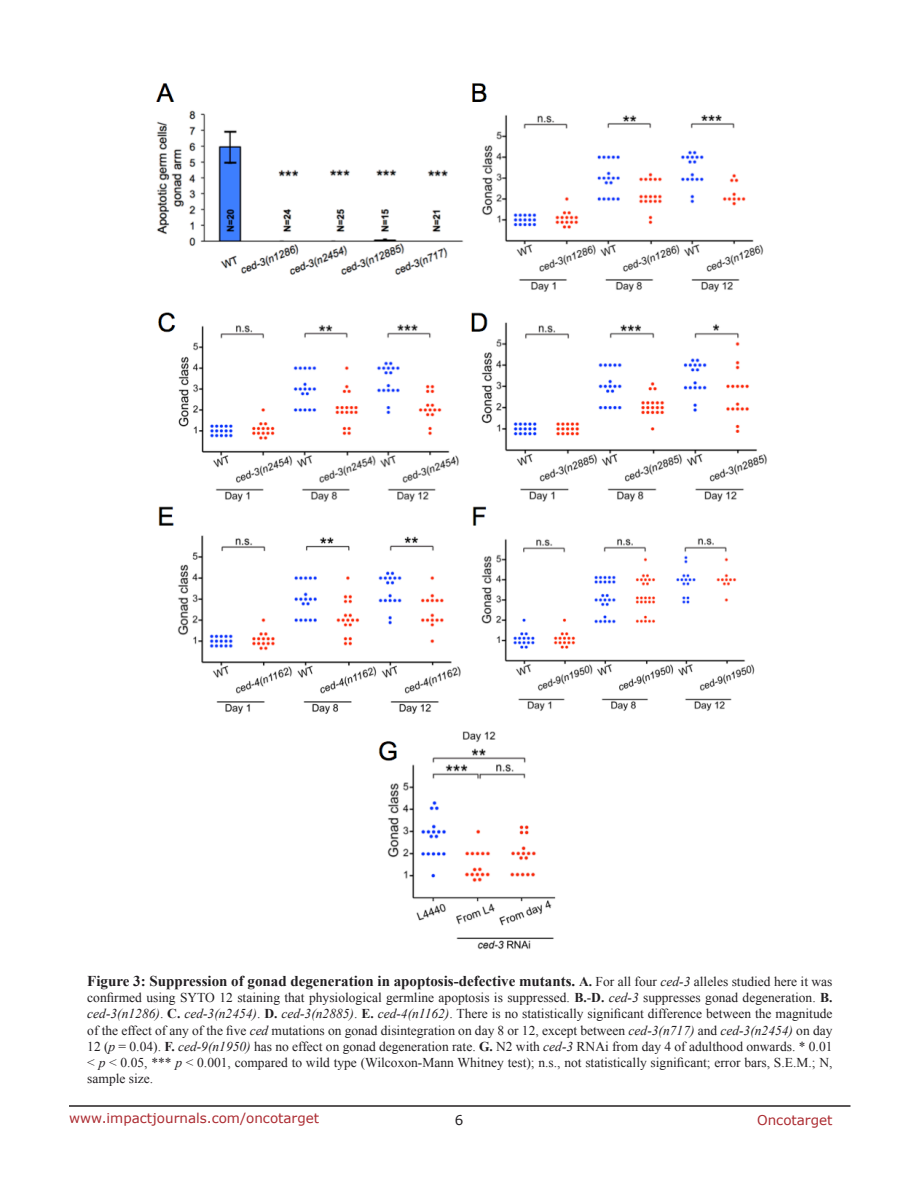
<style>
.page{position:relative;width:918px;height:1188px;background:#fff}
.page>*{position:absolute;margin:0;border:0;box-sizing:border-box;transform-origin:0 0}
.FigureText{font:700 15px "Times New Roman";color:#221f22}
.FigureText-2{font:13.5px/16.2px "Times New Roman";color:#221f22;text-align:justify}
.t1{font:13.5px "Verdana";color:#ac2b31}
.t2{font:13.5px "Verdana";color:#221f22}
.s1{font-size:13.5px}
.s2{font-weight:400;font-size:13.5px}
.s3{font-weight:400;font-style:italic;font-size:13.5px}
.s4{font-weight:700}
.s5{font-style:italic}
</style>
<div class="page">
<hr style="left:69px;top:1105px;width:781px;height:2px;background:#231f20">
<img style="left:156px;top:83px;width:611px;height:867px">
<p class="FigureText" style="left:87px;top:970px;width:747px">Figure 3: Suppression of gonad degeneration in apoptosis-defective mutants. <span class="s1">A.</span> <span class="s2">For all four</span> <span class="s3">ced-3</span> <span class="s2">alleles studied here it was</span></p>
<p class="FigureText-2" style="left:87px;top:989px;width:747px">confirmed using SYTO 12 staining that physiological germline apoptosis is suppressed. <span class="s4">B.</span>-<span class="s4">D.</span> <span class="s5">ced-3</span> suppresses gonad degeneration. <span class="s4">B. </span><span class="s5">ced-3(n1286)</span>. <span class="s4">C.</span> <span class="s5">ced-3(n2454)</span>. <span class="s4">D.</span> <span class="s5">ced-3(n2885)</span>. <span class="s4">E.</span> <span class="s5">ced-4(n1162)</span>. There is no statistically significant difference between the magnitude of the effect of any of the five <span class="s5">ced</span> mutations on gonad disintegration on day 8 or 12, except between <span class="s5">ced-3(n717)</span> and <span class="s5">ced-3(n2454)</span> on day 12 (<span class="s5">p</span> = 0.04). <span class="s4">F.</span> <span class="s5">ced-9(n1950)</span> has no effect on gonad degeneration rate. <span class="s4">G.</span> N2 with <span class="s5">ced-3</span> RNAi from day 4 of adulthood onwards. * 0.01 &lt; <span class="s5">p</span> &lt; 0.05, *** <span class="s5">p</span> &lt; 0.001, compared to wild type (Wilcoxon-Mann Whitney test); n.s., not statistically significant; error bars, S.E.M.; N, sample size.</p>
<p class="t1" style="left:69px;top:1109px;width:252px">www.impactjournals.com/oncotarget</p>
<p class="t2" style="left:455px;top:1111px;width:10px">6</p>
<p class="t1" style="left:757px;top:1111px;width:77px">Oncotarget</p>
</div>
